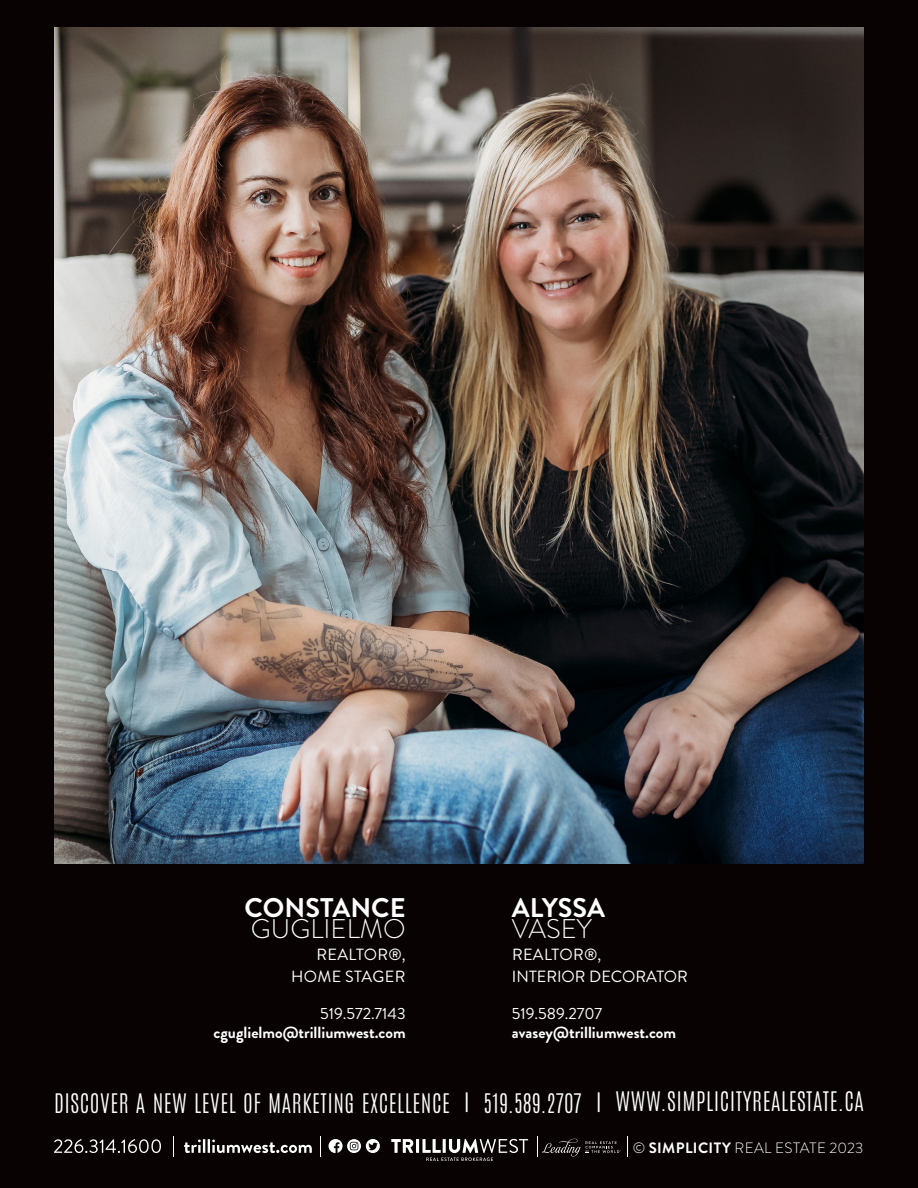
<style>
.page{position:relative;width:918px;height:1188px;background:#080302}
.page>*{position:absolute;margin:0;border:0;box-sizing:border-box;transform-origin:0 0}
.t1{font:700 27px "Brandon Grotesque";color:#fff}
.t2{font:300 27px "Brandon Grotesque";color:#fff}
.t3{font:300 22.5px "Antonio";letter-spacing:.025em;color:#fff}
.t4{font:700 16.2px "Brandon Grotesque";color:#fff}
.t5{font:16.2px "Brandon Grotesque";color:#fff}
.t6{font:16.2px "Brandon Grotesque";letter-spacing:.02em;color:#fff}
.t7{font:300 15px "Brandon Grotesque";letter-spacing:.025em;color:#fff}
.s1{font-weight:700}
</style>
<div class="page">
<img style="left:54px;top:27px;width:810px;height:837px">
<svg style="left:329px;top:1139px;width:51px;height:14px"></svg>
<svg style="left:320px;top:1136px;width:1px;height:21px"></svg>
<svg style="left:627px;top:1136px;width:1px;height:21px"></svg>
<svg style="left:173px;top:1136px;width:1px;height:21px"></svg>
<svg style="left:54px;top:1139px;width:107px;height:14px"></svg>
<svg style="left:184px;top:1139px;width:128px;height:14px"></svg>
<svg style="left:391px;top:1139px;width:22px;height:14px"></svg>
<hr style="left:416px;top:1139px;width:3px;height:14px;background:#fff">
<svg style="left:422px;top:1139px;width:106px;height:22px"></svg>
<svg style="left:537px;top:1136px;width:84px;height:21px"></svg>
<p class="t1" style="left:245px;top:889px;width:163px">CONSTANCE</p>
<p class="t2" style="left:251px;top:911px;width:156px">GUGLIELMO</p>
<p class="t6" style="left:317px;top:943px;width:91px">REALTOR®,</p>
<p class="t6" style="left:291px;top:965px;width:116px">HOME STAGER</p>
<p class="t5" style="left:320px;top:1003px;width:87px">519.572.7143</p>
<p class="t4" style="left:213px;top:1021px;width:194px">cguglielmo@trilliumwest.com</p>
<p class="t1" style="left:512px;top:889px;width:95px">ALYSSA</p>
<p class="t2" style="left:512px;top:911px;width:82px">VASEY</p>
<p class="t6" style="left:512px;top:943px;width:91px">REALTOR®,</p>
<p class="t5" style="left:512px;top:965px;width:178px">INTERIOR DECORATOR</p>
<p class="t5" style="left:512px;top:1003px;width:92px">519.589.2707</p>
<p class="t4" style="left:512px;top:1021px;width:166px">avasey@trilliumwest.com</p>
<p class="t3" style="left:54px;top:1087px;width:811px">DISCOVER A NEW LEVEL OF MARKETING EXCELLENCE | 519.589.2707 | WWW.SIMPLICITYREALESTATE.CA</p>
<p class="t7" style="left:633px;top:1138px;width:232px">© <span class="s1">SIMPLICITY</span> REAL ESTATE 2023</p>
</div>
